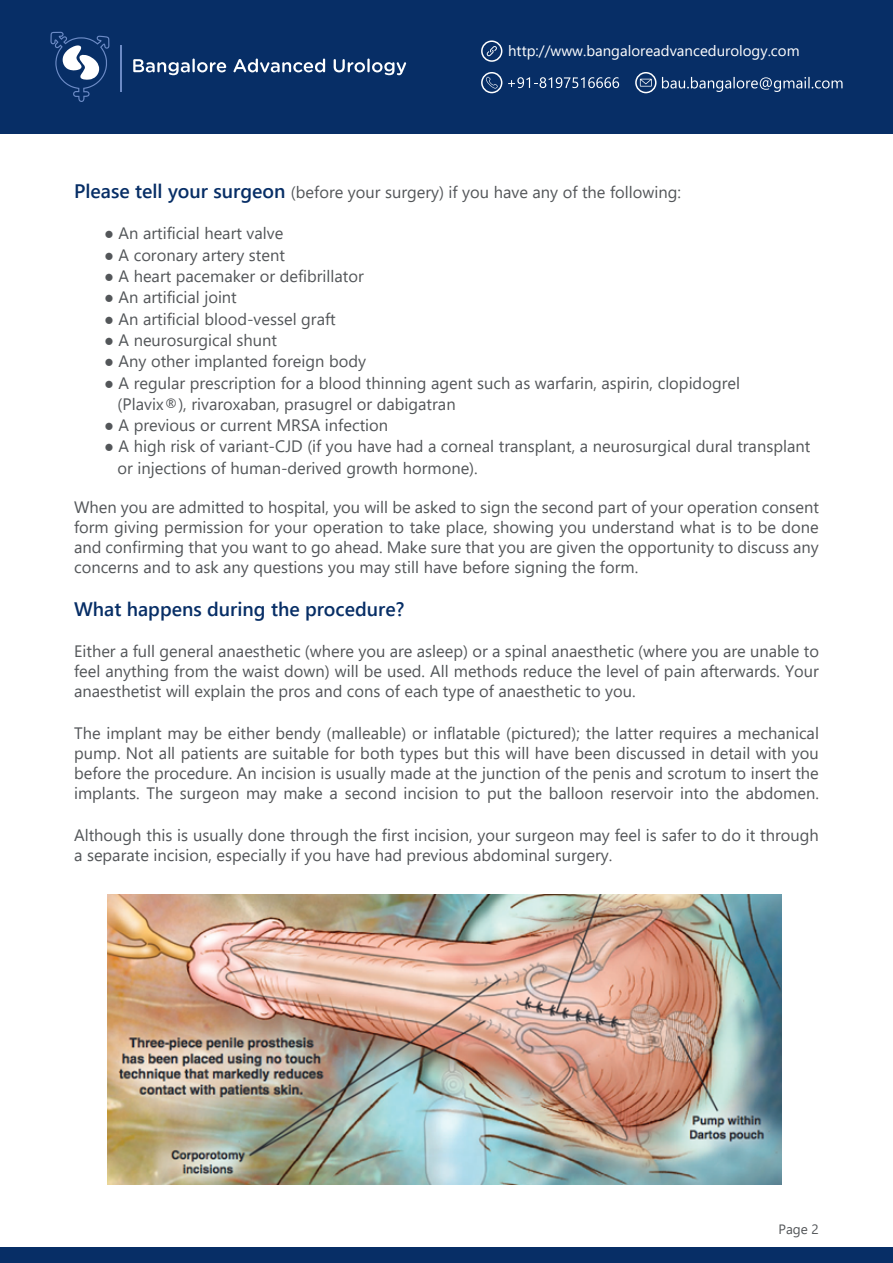
<style>
.page{position:relative;width:893px;height:1263px;background:#fff}
.page>*{position:absolute;margin:0;border:0;box-sizing:border-box;transform-origin:0 0}
.t1{font:600 19.5px "Segoe UI";color:#072e66}
.t2{font:16.5px/19.8px "Segoe UI";color:#535659}
.t3{font:15px "Segoe UI";color:#fff}
.t4{font:13.5px "Segoe UI";color:#535659}
.s1{font-weight:600;font-size:19.5px;color:#072e66}
</style>
<div class="page">
<div style="left:0;top:0;width:893px;height:134px;background:#072e66"></div>
<svg style="left:133px;top:59px;width:93px;height:16px"></svg>
<svg style="left:233px;top:59px;width:92px;height:13px"></svg>
<svg style="left:334px;top:59px;width:72px;height:16px"></svg>
<svg style="left:50px;top:32px;width:59px;height:70px"></svg>
<hr style="left:120px;top:45px;width:1px;height:46px;background:#6c8bc6">
<div style="left:481px;top:40px;width:21px;height:22px;border:2px solid #fff;border-radius:50%"></div>
<svg style="left:486px;top:46px;width:11px;height:10px"></svg>
<div style="left:481px;top:72px;width:21px;height:21px;border:2px solid #fff;border-radius:50%"></div>
<svg style="left:486px;top:77px;width:12px;height:12px"></svg>
<svg style="left:508px;top:77px;width:111px;height:11px"></svg>
<div style="left:0;top:1247px;width:893px;height:16px;background:#072e66"></div>
<div style="left:635px;top:72px;width:21px;height:21px;border:2px solid #fff;border-radius:50%"></div>
<svg style="left:640px;top:79px;width:12px;height:8px"></svg>
<svg style="left:662px;top:77px;width:180px;height:15px"></svg>
<img style="left:108px;top:894px;width:674px;height:290px">
<p class="t3" style="left:508px;top:38px;width:293px">http://www.bangaloreadvancedurology.com</p>
<p class="t2" style="left:74px;top:182px;width:608px"><span class="s1">Please tell your surgeon</span> (before your surgery) if you have any of the following:</p>
<p class="t2" style="left:104px;top:223px;width:181px">● An artificial heart valve</p>
<p class="t2" style="left:104px;top:245px;width:182px">● A coronary artery stent</p>
<p class="t2" style="left:104px;top:266px;width:261px">● A heart pacemaker or defibrillator</p>
<p class="t2" style="left:104px;top:287px;width:134px">● An artificial joint</p>
<p class="t2" style="left:104px;top:309px;width:233px">● An artificial blood-vessel graft</p>
<p class="t2" style="left:104px;top:330px;width:175px">● A neurosurgical shunt</p>
<p class="t2" style="left:104px;top:351px;width:263px">● Any other implanted foreign body</p>
<p class="t2" style="left:118px;top:372px;width:624px;line-height:21.3px;text-indent:-14px">● A regular prescription for a blood thinning agent such as warfarin, aspirin, clopidogrel (Plavix®), rivaroxaban, prasugrel or dabigatran</p>
<p class="t2" style="left:104px;top:415px;width:286px">● A previous or current MRSA infection</p>
<p class="t2" style="left:118px;top:436px;width:694px;line-height:21.3px;text-indent:-14px">● A high risk of variant-CJD (if you have had a corneal transplant, a neurosurgical dural transplant or injections of human-derived growth hormone).</p>
<p class="t2" style="left:74px;top:497px;width:746px;text-align:justify">When you are admitted to hospital, you will be asked to sign the second part of your operation consent form giving permission for your operation to take place, showing you understand what is to be done and confirming that you want to go ahead. Make sure that you are given the opportunity to discuss any concerns and to ask any questions you may still have before signing the form.</p>
<p class="t1" style="left:74px;top:593px;width:332px">What happens during the procedure?</p>
<p class="t2" style="left:74px;top:641px;width:746px;text-align:justify">Either a full general anaesthetic (where you are asleep) or a spinal anaesthetic (where you are unable to feel anything from the waist down) will be used. All methods reduce the level of pain afterwards. Your anaesthetist will explain the pros and cons of each type of anaesthetic to you.</p>
<p class="t2" style="left:74px;top:723px;width:746px;text-align:justify">The implant may be either bendy (malleable) or inflatable (pictured); the latter requires a mechanical pump. Not all patients are suitable for both types but this will have been discussed in detail with you before the procedure. An incision is usually made at the junction of the penis and scrotum to insert the implants. The surgeon may make a second incision to put the balloon reservoir into the abdomen.</p>
<p class="t2" style="left:74px;top:825px;width:746px">Although this is usually done through the first incision, your surgeon may feel is safer to do it through a separate incision, especially if you have had previous abdominal surgery.</p>
<p class="t4" style="left:778px;top:1218px;width:42px">Page 2</p>
</div>
